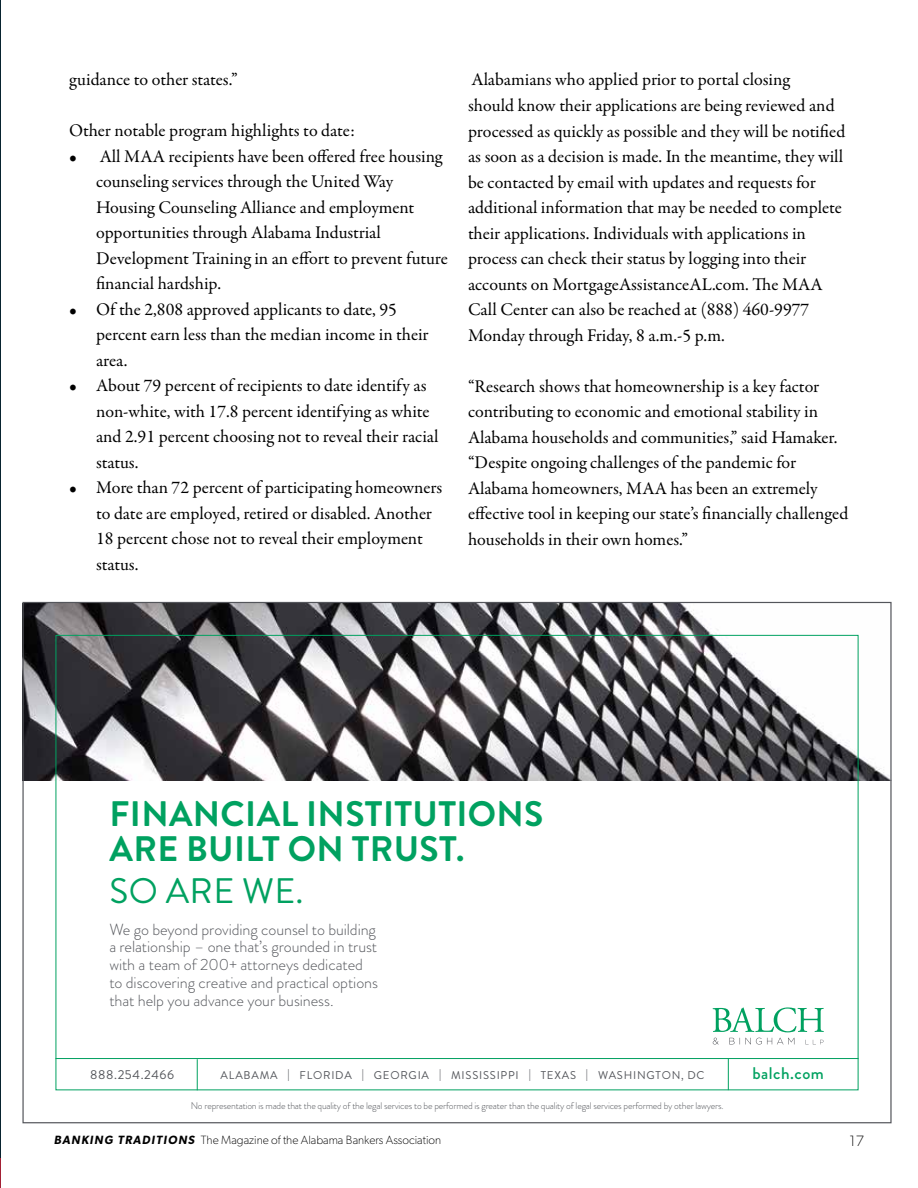
<style>
.page{position:relative;width:918px;height:1188px;background:#fff}
.page>*{position:absolute;margin:0;border:0;box-sizing:border-box;transform-origin:0 0}
.t1{font:700 35.4px/35.4px "Brandon Grotesque";letter-spacing:.01em;color:#00a160}
.t2{font:35.4px "Brandon Grotesque";letter-spacing:.01em;color:#00a160}
.t3{font:18px/25.5px "Garamond Premr Pro";color:#000}
.t4{font:500 16.95px "Brandon Grotesque";letter-spacing:.03em;color:#00a160}
.t5{font:300 16.05px/17.7px "Brandon Grotesque";letter-spacing:-.005em;color:#54565b}
.t6{font:100 15px "Gibson";color:#000}
.t7{font:12.9px "Brandon Grotesque";letter-spacing:.05em;color:#54565b}
.t8{font:100 12px "Gibson";color:#000}
.t9{font:11.25px "Brandon Grotesque";letter-spacing:.07em;color:#54565b}
.t10{font:300 9.6px "Brandon Grotesque";letter-spacing:-.02em;color:#54565b}
.s1{font-weight:600;font-style:italic}
</style>
<div class="page">
<svg style="left:0;top:0;width:1px;height:1188px"></svg>
<img style="left:24px;top:604px;width:866px;height:176px">
<hr style="left:728px;top:1059px;width:1px;height:31px;background:#00a160">
<hr style="left:197px;top:1059px;width:1px;height:31px;background:#00a160">
<hr style="left:55px;top:1058px;width:804px;height:1px;background:#00a160">
<svg style="left:713px;top:1007px;width:111px;height:25px"></svg>
<svg style="left:713px;top:1038px;width:111px;height:7px"></svg>
<p class="t3" style="left:69px;top:67px;width:170px">guidance to other states.”</p>
<p class="t3" style="left:69px;top:118px;width:287px">Other notable program highlights to date:</p>
<p class="t3" style="left:96px;top:144px;width:353px;text-indent:-27px">• All MAA recipients have been offered free housing counseling services through the United Way Housing Counseling Alliance and employment opportunities through Alabama Industrial Development Training in an effort to prevent future financial hardship.</p>
<p class="t3" style="left:96px;top:297px;width:334px;text-indent:-27px">• Of the 2,808 approved applicants to date, 95 percent earn less than the median income in their area.</p>
<p class="t3" style="left:96px;top:373px;width:344px;text-indent:-27px">• About 79 percent of recipients to date identify as non-white, with 17.8 percent identifying as white and 2.91 percent choosing not to reveal their racial status.</p>
<p class="t3" style="left:96px;top:476px;width:348px;text-indent:-27px">• More than 72 percent of participating homeowners to date are employed, retired or disabled. Another 18 percent chose not to reveal their employment status.</p>
<p class="t3" style="left:468px;top:68px;width:379px">Alabamians who applied prior to portal closing<br>should know their applications are being reviewed and processed as quickly as possible and they will be notified as soon as a decision is made. In the meantime, they will be contacted by email with updates and requests for additional information that may be needed to complete their applications. Individuals with applications in process can check their status by logging into their accounts on MortgageAssistanceAL.com. The MAA Call Center can also be reached at (888) 460-9977<br>Monday through Friday, 8 a.m.-5 p.m.</p>
<p class="t3" style="left:468px;top:374px;width:382px">“Research shows that homeownership is a key factor contributing to economic and emotional stability in Alabama households and communities,” said Hamaker. “Despite ongoing challenges of the pandemic for Alabama homeowners, MAA has been an extremely effective tool in keeping our state’s financially challenged households in their own homes.”</p>
<h1 class="t1" style="left:110px;top:797px;width:435px">FINANCIAL INSTITUTIONS<br>ARE BUILT ON TRUST.</h1>
<h1 class="t2" style="left:110px;top:866px;width:195px">SO ARE WE.</h1>
<p class="t5" style="left:109px;top:920px;width:270px">We go beyond providing counsel to building a relationship – one that’s grounded in trust with a team of 200+ attorneys dedicated to discovering creative and practical options that help you advance your business.</p>
<p class="t7" style="left:90px;top:1066px;width:86px">888.254.2466</p>
<p class="t9" style="left:220px;top:1067px;width:486px">ALABAMA | FLORIDA | GEORGIA | MISSISSIPPI | TEXAS | WASHINGTON, DC</p>
<p class="t4" style="left:753px;top:1061px;width:73px">balch.com</p>
<p class="t10" style="left:191px;top:1099px;width:534px">No representation is made that the quality of the legal services to be performed is greater than the quality of legal services performed by other lawyers.</p>
<p class="t8" style="left:54px;top:1132px;width:389px"><span class="s1">BANKING TRADITIONS</span> The Magazine of the Alabama Bankers Association</p>
<p class="t6" style="left:850px;top:1132px;width:16px">17</p>
</div>
